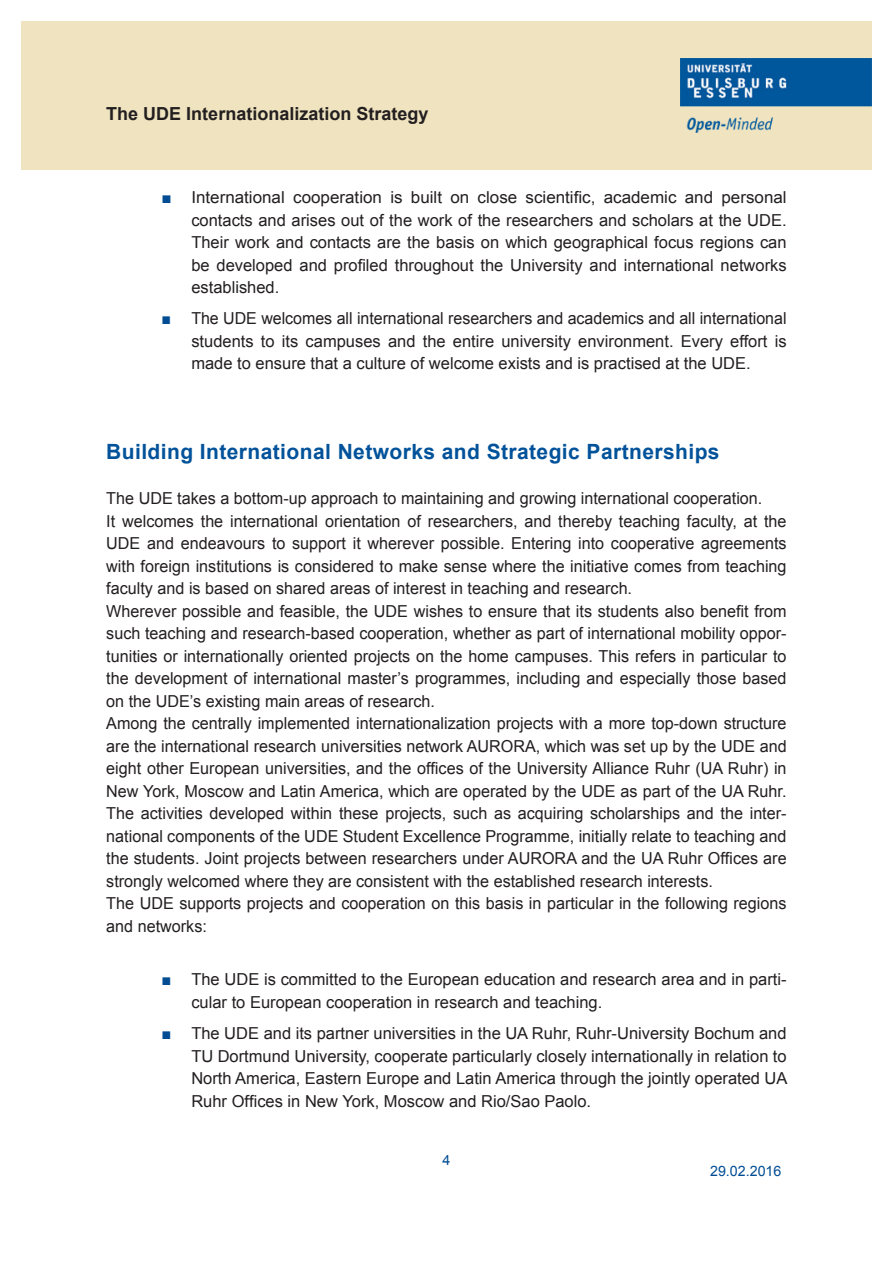
<style>
.page{position:relative;width:893px;height:1263px;background:#fff}
.page>*{position:absolute;margin:0;border:0;box-sizing:border-box;transform-origin:0 0}
.Überschriften{font:700 21px "Arial";letter-spacing:.02em;color:#01529a}
.t1{font:700 18px "Arial";color:#231f20}
.Aufzählung{font:16.5px/22.5px "Arial";color:#231f20;text-align:justify}
.t2{font:14.25px "Arial";color:#004c93}
.s1{color:#004c93}
</style>
<div class="page">
<div style="left:21px;top:21px;width:851px;height:149px;background:#efe4bf"></div>
<img style="left:680px;top:59px;width:192px;height:74px">
<p class="t1" style="left:106px;top:102px;width:324px">The UDE Internationalization Strategy</p>
<p class="Aufzählung" style="left:191px;top:186px;width:597px;text-indent:-30px"><span class="s1">■</span> International cooperation is built on close scientific, academic and personal contacts and arises out of the work of the researchers and scholars at the UDE.<br>Their work and contacts are the basis on which geographical focus regions can be developed and profiled throughout the University and international networks established.</p>
<p class="Aufzählung" style="left:191px;top:307px;width:597px;text-indent:-30px"><span class="s1">■</span> The UDE welcomes all international researchers and academics and all international students to its campuses and the entire university environment. Every effort is made to ensure that a culture of welcome exists and is practised at the UDE.</p>
<p class="Überschriften" style="left:106px;top:438px;width:615px">Building International Networks and Strategic Partnerships</p>
<p class="Aufzählung" style="left:106px;top:487px;width:658px">The UDE takes a bottom-up approach to maintaining and growing international cooperation.</p>
<p class="Aufzählung" style="left:106px;top:510px;width:682px">It welcomes the international orientation of researchers, and thereby teaching faculty, at the UDE and endeavours to support it wherever possible. Entering into cooperative agreements with foreign institutions is considered to make sense where the initiative comes from teaching faculty and is based on shared areas of interest in teaching and research.</p>
<p class="Aufzählung" style="left:106px;top:600px;width:682px">Wherever possible and feasible, the UDE wishes to ensure that its students also benefit from such teaching and research-based cooperation, whether as part of international mobility oppor&shy;tunities or internationally oriented projects on the home campuses. This refers in particular to the development of international master’s programmes, including and especially those based on the UDE’s existing main areas of research.</p>
<p class="Aufzählung" style="left:106px;top:712px;width:682px">Among the centrally implemented internationalization projects with a more top-down structure are the international research universities network AURORA, which was set up by the UDE and eight other European universities, and the offices of the University Alliance Ruhr (UA Ruhr) in New York, Moscow and Latin America, which are operated by the UDE as part of the UA Ruhr.<br>The activities developed within these projects, such as acquiring scholarships and the inter&shy;national components of the UDE Student Excellence Programme, initially relate to teaching and the students. Joint projects between researchers under AURORA and the UA Ruhr Offices are strongly welcomed where they are consistent with the established research interests.</p>
<p class="Aufzählung" style="left:106px;top:892px;width:682px">The UDE supports projects and cooperation on this basis in particular in the following regions and networks:</p>
<p class="Aufzählung" style="left:191px;top:968px;width:597px;text-indent:-30px"><span class="s1">■</span> The UDE is committed to the European education and research area and in parti&shy;cular to European cooperation in research and teaching.</p>
<p class="Aufzählung" style="left:191px;top:1022px;width:598px;text-indent:-30px"><span class="s1">■</span> The UDE and its partner universities in the UA Ruhr, Ruhr-University Bochum and TU Dortmund University, cooperate particularly closely internationally in relation to North America, Eastern Europe and Latin America through the jointly operated UA Ruhr Offices in New York, Moscow and Rio/Sao Paolo.</p>
<p class="t2" style="left:442px;top:1150px;width:9px">4</p>
<p class="t2" style="left:710px;top:1161px;width:73px">29.02.2016</p>
</div>
